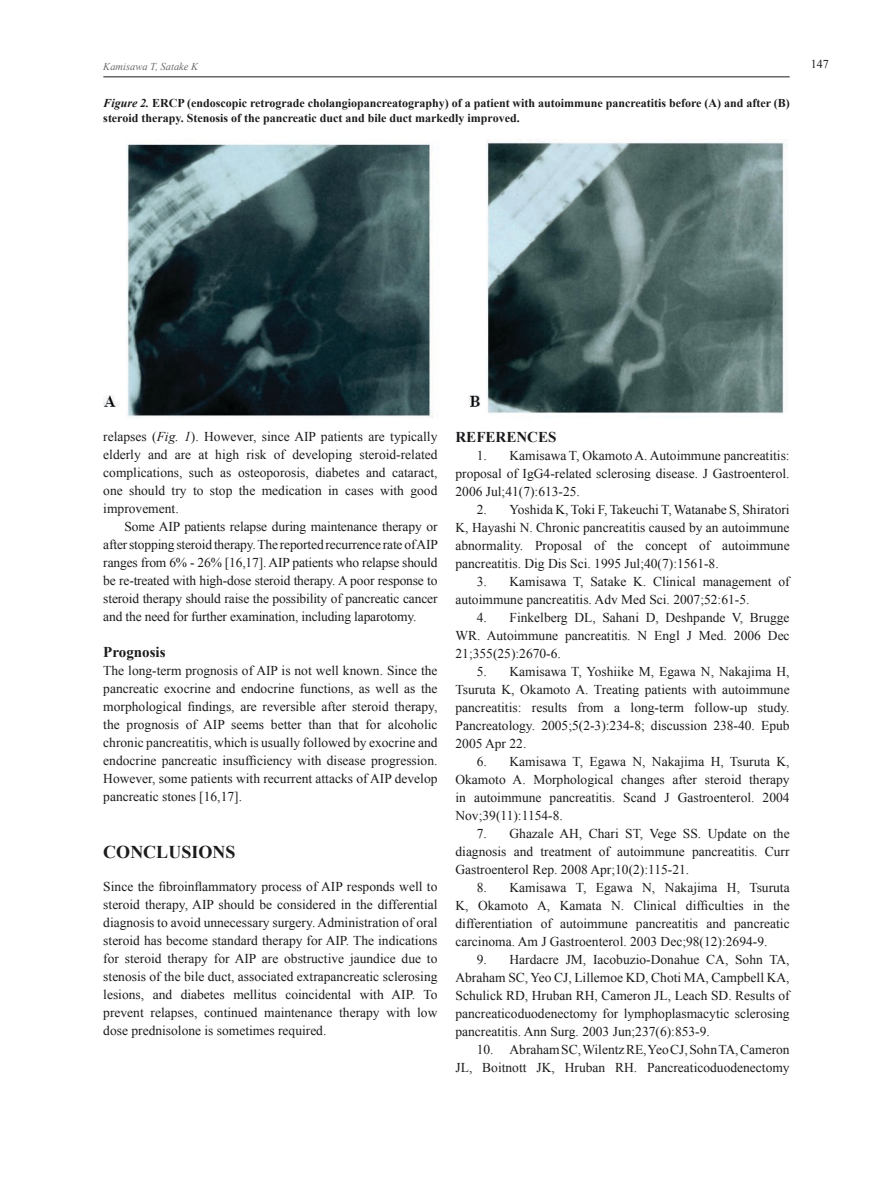
<style>
.page{position:relative;width:893px;height:1178px;background:#fff}
.page>*{position:absolute;margin:0;border:0;box-sizing:border-box;transform-origin:0 0}
.t1{font:700 18px "Times New Roman";color:#1b1b1e}
.t2{font:700 15px "Times New Roman";color:#1b1b1e}
.t3{font:13.5px/18px "Times New Roman";color:#1b1b1e;text-align:justify}
.t4{font:700 12px/15px "Times New Roman";color:#1b1b1e}
.t5{font:12px "Times New Roman";color:#1b1b1e}
.t6{font:italic 10.5px "Times New Roman";color:#6a696d}
.s1{font-style:italic}
</style>
<div class="page">
<hr style="left:103px;top:76px;width:687px;height:1px;background:#1b1b1e">
<img style="left:103px;top:139px;width:684px;height:279px">
<p class="t6" style="left:103px;top:59px;width:96px">Kamisawa T, Satake K</p>
<p class="t5" style="left:811px;top:56px;width:19px">147</p>
<p class="t4" style="left:103px;top:95px;width:688px"><span class="s1">Figure 2.</span> ERCP (endoscopic retrograde cholangiopancreatography) of a patient with autoimmune pancreatitis before (A) and after (B) steroid therapy. Stenosis of the pancreatic duct and bile duct markedly improved.</p>
<p class="t3" style="left:103px;top:427px;width:336px">relapses (<span class="s1">Fig. 1</span>). However, since AIP patients are typically elderly and are at high risk of developing steroid-related complications, such as osteoporosis, diabetes and cataract, one should try to stop the medication in cases with good improvement.</p>
<p class="t3" style="left:103px;top:517px;width:336px;text-indent:21px">Some AIP patients relapse during maintenance therapy or after stopping steroid therapy. The reported recurrence rate of AIP ranges from 6% - 26% [16,17]. AIP patients who relapse should be re-treated with high-dose steroid therapy. A poor response to steroid therapy should raise the possibility of pancreatic cancer and the need for further examination, including laparotomy.</p>
<p class="t2" style="left:103px;top:642px;width:64px">Prognosis</p>
<p class="t3" style="left:103px;top:661px;width:336px">The long-term prognosis of AIP is not well known. Since the pancreatic exocrine and endocrine functions, as well as the morphological findings, are reversible after steroid therapy, the prognosis of AIP seems better than that for alcoholic chronic pancreatitis, which is usually followed by exocrine and endocrine pancreatic insufficiency with disease progression.<br>However, some patients with recurrent attacks of AIP develop pancreatic stones [16,17].</p>
<h1 class="t1" style="left:103px;top:839px;width:134px">CONCLUSIONS</h1>
<p class="t3" style="left:103px;top:877px;width:336px">Since the fibroinflammatory process of AIP responds well to steroid therapy, AIP should be considered in the differential diagnosis to avoid unnecessary surgery. Administration of oral steroid has become standard therapy for AIP. The indications for steroid therapy for AIP are obstructive jaundice due to stenosis of the bile duct, associated extrapancreatic sclerosing lesions, and diabetes mellitus coincidental with AIP. To prevent relapses, continued maintenance therapy with low dose prednisolone is sometimes required.</p>
<p class="t2" style="left:455px;top:426px;width:102px">REFERENCES</p>
<p class="t3" style="left:455px;top:446px;width:336px;text-indent:21px">1. Kamisawa T, Okamoto A. Autoimmune pancreatitis: proposal of IgG4-related sclerosing disease. J Gastroenterol.<br>2006 Jul;41(7):613-25.</p>
<p class="t3" style="left:455px;top:500px;width:336px;text-indent:21px">2. Yoshida K, Toki F, Takeuchi T, Watanabe S, Shiratori K, Hayashi N. Chronic pancreatitis caused by an autoimmune abnormality. Proposal of the concept of autoimmune pancreatitis. Dig Dis Sci. 1995 Jul;40(7):1561-8.</p>
<p class="t3" style="left:455px;top:572px;width:336px;text-indent:21px">3. Kamisawa T, Satake K. Clinical management of autoimmune pancreatitis. Adv Med Sci. 2007;52:61-5.</p>
<p class="t3" style="left:455px;top:608px;width:336px;text-indent:21px">4. Finkelberg DL, Sahani D, Deshpande V, Brugge WR. Autoimmune pancreatitis. N Engl J Med. 2006 Dec 21;355(25):2670-6.</p>
<p class="t3" style="left:455px;top:662px;width:336px;text-indent:21px">5. Kamisawa T, Yoshiike M, Egawa N, Nakajima H, Tsuruta K, Okamoto A. Treating patients with autoimmune pancreatitis: results from a long-term follow-up study.<br>Pancreatology. 2005;5(2-3):234-8; discussion 238-40. Epub 2005 Apr 22.</p>
<p class="t3" style="left:455px;top:752px;width:336px;text-indent:21px">6. Kamisawa T, Egawa N, Nakajima H, Tsuruta K, Okamoto A. Morphological changes after steroid therapy in autoimmune pancreatitis. Scand J Gastroenterol. 2004<br>Nov;39(11):1154-8.</p>
<p class="t3" style="left:455px;top:824px;width:336px;text-indent:21px">7. Ghazale AH, Chari ST, Vege SS. Update on the diagnosis and treatment of autoimmune pancreatitis. Curr Gastroenterol Rep. 2008 Apr;10(2):115-21.</p>
<p class="t3" style="left:455px;top:878px;width:336px;text-indent:21px">8. Kamisawa T, Egawa N, Nakajima H, Tsuruta K, Okamoto A, Kamata N. Clinical difficulties in the differentiation of autoimmune pancreatitis and pancreatic carcinoma. Am J Gastroenterol. 2003 Dec;98(12):2694-9.</p>
<p class="t3" style="left:455px;top:950px;width:336px;text-indent:21px">9. Hardacre JM, Iacobuzio-Donahue CA, Sohn TA, Abraham SC, Yeo CJ, Lillemoe KD, Choti MA, Campbell KA, Schulick RD, Hruban RH, Cameron JL, Leach SD. Results of pancreaticoduodenectomy for lymphoplasmacytic sclerosing pancreatitis. Ann Surg. 2003 Jun;237(6):853-9.</p>
<p class="t3" style="left:455px;top:1040px;width:336px;text-align:right">10. Abraham SC, Wilentz RE, Yeo CJ, Sohn TA, Cameron<br>JL, Boitnott JK, Hruban RH. Pancreaticoduodenectomy</p>
</div>
